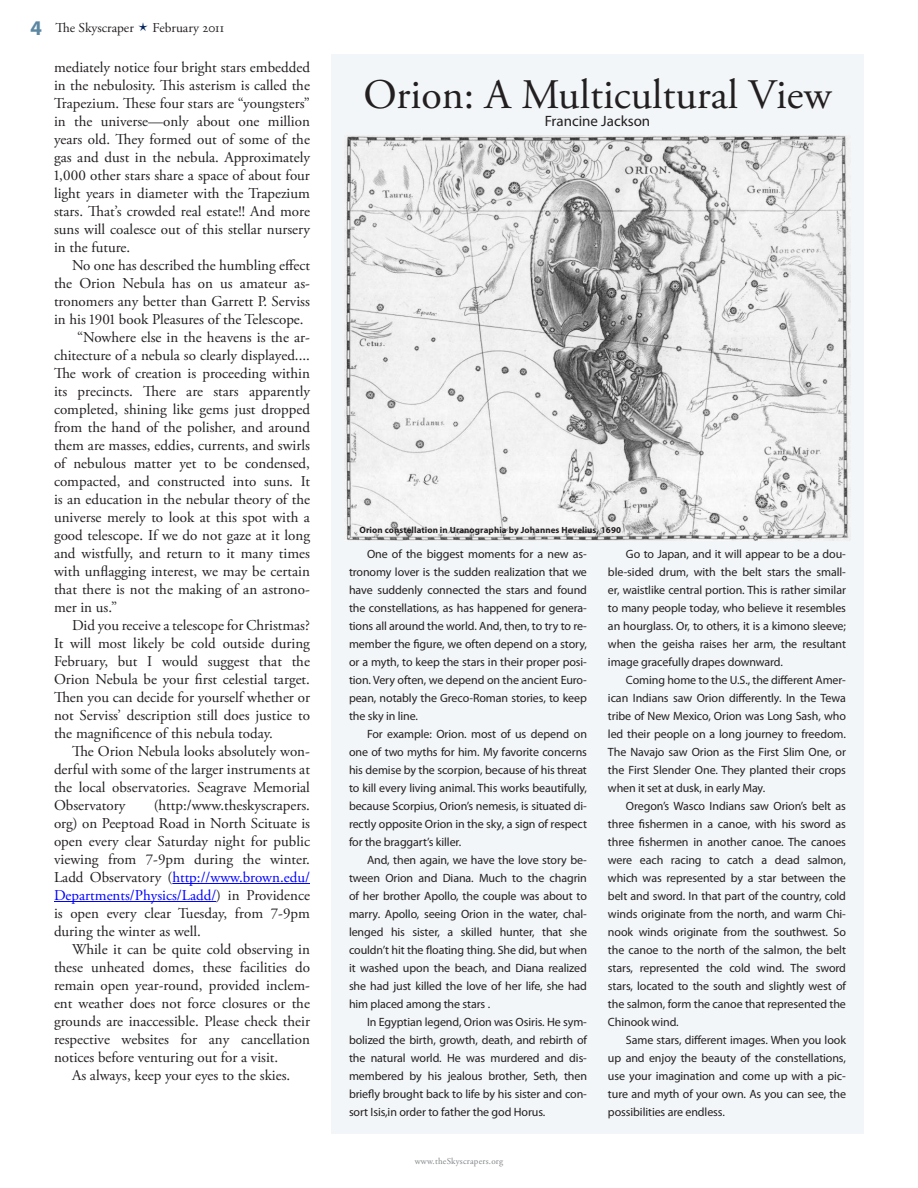
<style>
.page{position:relative;width:918px;height:1188px;background:#fff}
.page>*{position:absolute;margin:0;border:0;box-sizing:border-box;transform-origin:0 0}
.t1{font:42px "Adobe Garamond Pro";color:#231f20}
.t2{font:700 21px "Myriad Pro";color:#5c87a1}
.t3{font:15px/18px "Adobe Garamond Pro";color:#231f20;text-align:justify}
.t4{font:15px "Myriad Pro";color:#231f20}
.t5{font:13.5px "Adobe Garamond Pro";color:#231f20}
.t6{font:12px/18px "Myriad Pro";letter-spacing:-.01em;color:#231f20;text-align:justify}
.t7{font:700 9px "Myriad Pro";letter-spacing:.01em;color:#231f20}
.t8{font:9px "Adobe Garamond Pro";letter-spacing:.025em;color:#808285}
.s1{color:#00f}
</style>
<div class="page">
<hr style="left:172px;top:883px;width:138px;height:1px;background:#00f">
<hr style="left:54px;top:901px;width:162px;height:1px;background:#00f">
<div style="left:331px;top:54px;width:533px;height:1080px;background:#f2f6f8"></div>
<img style="left:345px;top:135px;width:505px;height:406px">
<h2 class="t2" style="left:31px;top:14px;width:13px">4</h2>
<p class="t5" style="left:56px;top:20px;width:80px">The Skyscraper</p>
<p class="t5" style="left:153px;top:20px;width:73px">February 2011</p>
<p class="t3" style="left:54px;top:59px;width:258px">mediately notice four bright stars embedded in the nebulosity. This asterism is called the Trapezium. These four stars are “youngsters” in the universe—only about one million years old. They formed out of some of the gas and dust in the nebula. Approximately 1,000 other stars share a space of about four light years in diameter with the Trapezium stars. That’s crowded real estate!! And more suns will coalesce out of this stellar nursery in the future.</p>
<p class="t3" style="left:72px;top:257px;width:239px">No one has described the humbling effect</p>
<p class="t3" style="left:54px;top:275px;width:257px">the Orion Nebula has on us amateur as-</p>
<p class="t3" style="left:54px;top:293px;width:258px">tronomers any better than Garrett P. Serviss</p>
<p class="t3" style="left:54px;top:311px;width:251px">in his 1901 book Pleasures of the Telescope.</p>
<p class="t3" style="left:77px;top:329px;width:234px">“Nowhere else in the heavens is the ar-</p>
<p class="t3" style="left:54px;top:347px;width:257px">chitecture of a nebula so clearly displayed....</p>
<p class="t3" style="left:54px;top:365px;width:258px">The work of creation is proceeding within</p>
<p class="t3" style="left:54px;top:383px;width:257px">its precincts. There are stars apparently</p>
<p class="t3" style="left:54px;top:401px;width:258px">completed, shining like gems just dropped</p>
<p class="t3" style="left:54px;top:419px;width:258px">from the hand of the polisher, and around</p>
<p class="t3" style="left:54px;top:437px;width:258px">them are masses, eddies, currents, and swirls</p>
<p class="t3" style="left:54px;top:455px;width:258px">of nebulous matter yet to be condensed,</p>
<p class="t3" style="left:54px;top:473px;width:258px">compacted, and constructed into suns. It</p>
<p class="t3" style="left:54px;top:491px;width:258px">is an education in the nebular theory of the</p>
<p class="t3" style="left:54px;top:509px;width:258px">universe merely to look at this spot with a</p>
<p class="t3" style="left:54px;top:527px;width:258px">good telescope. If we do not gaze at it long</p>
<p class="t3" style="left:54px;top:545px;width:258px">and wistfully, and return to it many times</p>
<p class="t3" style="left:54px;top:563px;width:257px">with unflagging interest, we may be certain</p>
<p class="t3" style="left:54px;top:581px;width:257px">that there is not the making of an astrono-</p>
<p class="t3" style="left:54px;top:599px;width:65px">mer in us.”</p>
<p class="t3" style="left:72px;top:617px;width:239px">Did you receive a telescope for Christmas?</p>
<p class="t3" style="left:54px;top:635px;width:258px">It will most likely be cold outside during</p>
<p class="t3" style="left:54px;top:653px;width:257px">February, but I would suggest that the</p>
<p class="t3" style="left:54px;top:671px;width:257px">Orion Nebula be your first celestial target.</p>
<p class="t3" style="left:54px;top:689px;width:258px">Then you can decide for yourself whether or</p>
<p class="t3" style="left:54px;top:707px;width:257px">not Serviss’ description still does justice to</p>
<p class="t3" style="left:54px;top:725px;width:220px">the magnificence of this nebula today.</p>
<p class="t3" style="left:72px;top:743px;width:240px">The Orion Nebula looks absolutely won-</p>
<p class="t3" style="left:54px;top:761px;width:257px">derful with some of the larger instruments at</p>
<p class="t3" style="left:54px;top:779px;width:258px">the local observatories. Seagrave Memorial</p>
<p class="t3" style="left:54px;top:797px;width:73px">Observatory</p>
<p class="t3" style="left:54px;top:797px;width:258px;text-indent:100px">(http:/www.theskyscrapers. org) on Peeptoad Road in North Scituate is open every clear Saturday night for public viewing from 7-9pm during the winter.<br>Ladd Observatory (<span class="s1">http://www.brown.edu/ Departments/Physics/Ladd/</span>) in Providence is open every clear Tuesday, from 7-9pm during the winter as well.</p>
<p class="t3" style="left:54px;top:941px;width:258px;text-indent:18px">While it can be quite cold observing in these unheated domes, these facilities do remain open year-round, provided inclem&shy;ent weather does not force closures or the grounds are inaccessible. Please check their respective websites for any cancellation notices before venturing out for a visit.</p>
<p class="t3" style="left:72px;top:1067px;width:220px">As always, keep your eyes to the skies.</p>
<h1 class="t1" style="left:364px;top:69px;width:469px">Orion: A Multicultural View</h1>
<p class="t4" style="left:545px;top:112px;width:107px">Francine Jackson</p>
<p class="t7" style="left:360px;top:524px;width:263px">Orion constellation in Uranographia by Johannes Hevelius, 1690</p>
<p class="t6" style="left:349px;top:545px;width:240px;text-indent:18px">One of the biggest moments for a new as&shy;tronomy lover is the sudden realization that we have suddenly connected the stars and found the constellations, as has happened for genera&shy;tions all around the world. And, then, to try to re&shy;member the figure, we often depend on a story, or a myth, to keep the stars in their proper posi&shy;tion. Very often, we depend on the ancient Euro&shy;pean, notably the Greco-Roman stories, to keep the sky in line.</p>
<p class="t6" style="left:349px;top:725px;width:240px;text-indent:18px">For example: Orion. most of us depend on one of two myths for him. My favorite concerns his demise by the scorpion, because of his threat to kill every living animal. This works beautifully, because Scorpius, Orion’s nemesis, is situated di&shy;rectly opposite Orion in the sky, a sign of respect for the braggart’s killer.</p>
<p class="t6" style="left:349px;top:851px;width:240px;text-indent:18px">And, then again, we have the love story be&shy;tween Orion and Diana. Much to the chagrin of her brother Apollo, the couple was about to marry. Apollo, seeing Orion in the water, chal&shy;lenged his sister, a skilled hunter, that she couldn’t hit the floating thing. She did, but when it washed upon the beach, and Diana realized she had just killed the love of her life, she had him placed among the stars .</p>
<p class="t6" style="left:349px;top:1013px;width:240px;text-indent:18px">In Egyptian legend, Orion was Osiris. He sym&shy;bolized the birth, growth, death, and rebirth of the natural world. He was murdered and dis&shy;membered by his jealous brother, Seth, then briefly brought back to life by his sister and con&shy;sort Isis,in order to father the god Horus.</p>
<p class="t8" style="left:415px;top:1156px;width:90px">www.theSkyscrapers.org</p>
<p class="t6" style="left:608px;top:545px;width:240px;text-indent:18px">Go to Japan, and it will appear to be a dou&shy;ble-sided drum, with the belt stars the small&shy;er, waistlike central portion. This is rather similar to many people today, who believe it resembles an hourglass. Or, to others, it is a kimono sleeve; when the geisha raises her arm, the resultant image gracefully drapes downward.</p>
<p class="t6" style="left:608px;top:671px;width:240px;text-indent:18px">Coming home to the U.S., the different Amer&shy;ican Indians saw Orion differently. In the Tewa tribe of New Mexico, Orion was Long Sash, who led their people on a long journey to freedom.<br>The Navajo saw Orion as the First Slim One, or the First Slender One. They planted their crops when it set at dusk, in early May.</p>
<p class="t6" style="left:608px;top:797px;width:240px;text-indent:18px">Oregon’s Wasco Indians saw Orion’s belt as three fishermen in a canoe, with his sword as three fishermen in another canoe. The canoes were each racing to catch a dead salmon, which was represented by a star between the belt and sword. In that part of the country, cold winds originate from the north, and warm Chi&shy;nook winds originate from the southwest. So the canoe to the north of the salmon, the belt stars, represented the cold wind. The sword stars, located to the south and slightly west of the salmon, form the canoe that represented the Chinook wind.</p>
<p class="t6" style="left:608px;top:1031px;width:240px;text-indent:18px">Same stars, different images. When you look up and enjoy the beauty of the constellations, use your imagination and come up with a pic&shy;ture and myth of your own. As you can see, the possibilities are endless.</p>
</div>
